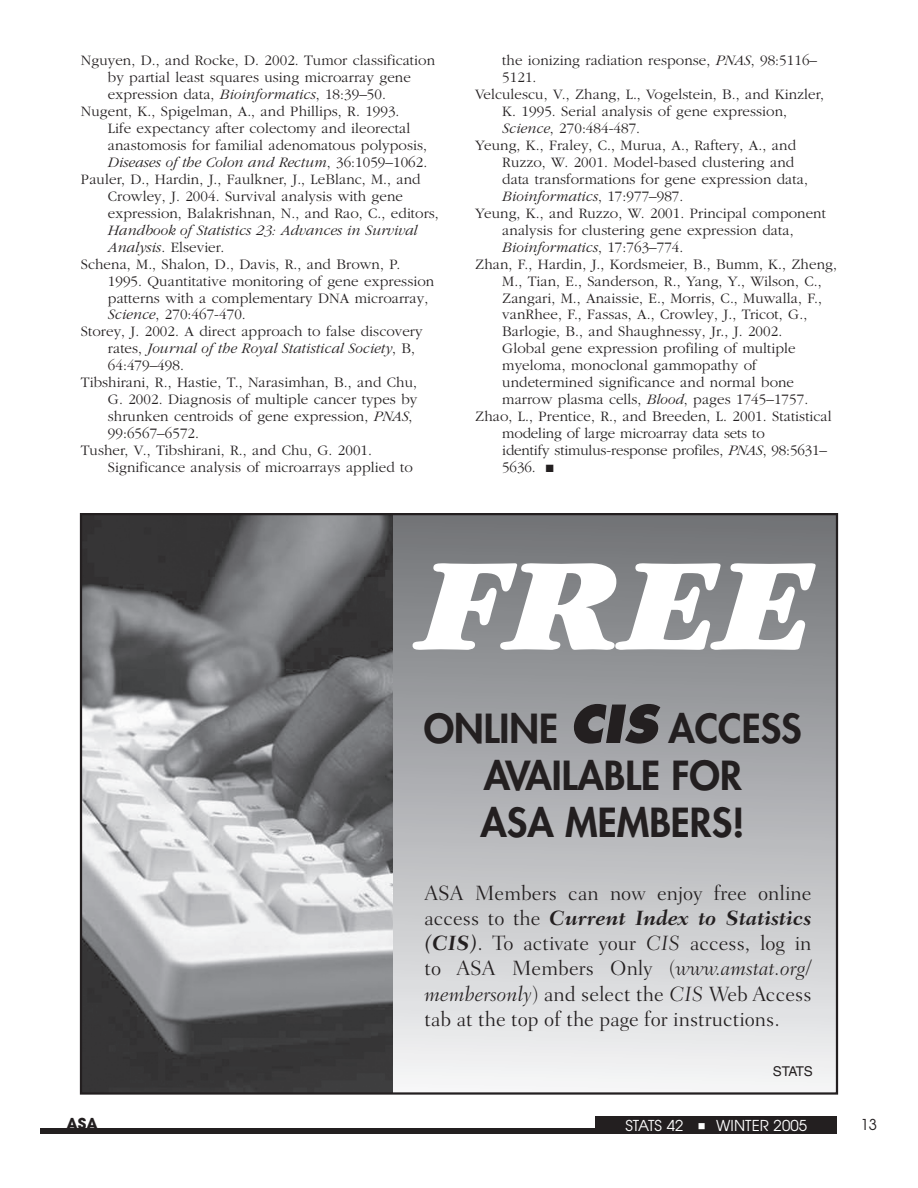
<style>
.page{position:relative;width:918px;height:1188px;background:#fff}
.page>*{position:absolute;margin:0;border:0;box-sizing:border-box;transform-origin:0 0}
.t1{font:italic 900 138px "Garamond";color:#fff}
.t2{font:800 39px/46.8px "Futura";color:#231f20;text-align:center}
.t3{font:300 21px/25.2px "Fairfield LH";color:#231f20;text-align:justify}
.t4{font:300 15px "Garamond";letter-spacing:.005em;color:#231f20}
.t5{font:italic 300 15px "Garamond";color:#231f20}
.t6{font:15px "Avant Garde";letter-spacing:.005em;color:#fff}
.t7{font:700 15px "Avant Garde";color:#231f20}
.t8{font:15px "Avant Garde";color:#231f20}
.t9{font:13.5px "Helvetica";letter-spacing:-.06em;color:#231f20}
.t10{font:10.5px "Wingdings";color:#fff}
.s1{font-style:italic}
.s2{font-style:normal}
.s3{font-style:italic;font-size:51px}
.s4{font-weight:700;font-style:italic}
</style>
<div class="page">
<div style="left:366px;top:513px;width:470px;height:581px;background:linear-gradient(to bottom,#6f7174,#f5f5f7)"></div>
<img style="left:83px;top:516px;width:310px;height:576px">
<div style="left:40px;top:1129px;width:572px;height:5px;background:#231f20"></div>
<div style="left:595px;top:1117px;width:242px;height:17px;background:#231f20"></div>
<p class="t4" style="left:81px;top:53px;width:356px">Nguyen, D., and Rocke, D. 2002. Tumor classification</p>
<p class="t4" style="left:108px;top:70px;width:305px">by partial least squares using microarray gene</p>
<p class="t4" style="left:108px;top:87px;width:280px">expression data, <span class="s1">Bioinformatics</span>, 18:39–50.</p>
<p class="t4" style="left:81px;top:103px;width:320px">Nugent, K., Spigelman, A., and Phillips, R. 1993.</p>
<p class="t4" style="left:108px;top:120px;width:304px">Life expectancy after colectomy and ileorectal</p>
<p class="t4" style="left:108px;top:137px;width:321px">anastomosis for familial adenomatous polyposis,</p>
<p class="t5" style="left:108px;top:154px;width:321px">Diseases of the Colon and Rectum<span class="s2">, 36:1059–1062.</span></p>
<p class="t4" style="left:81px;top:171px;width:341px">Pauler, D., Hardin, J., Faulkner, J., LeBlanc, M., and</p>
<p class="t4" style="left:108px;top:188px;width:297px">Crowley, J. 2004. Survival analysis with gene</p>
<p class="t4" style="left:108px;top:205px;width:332px">expression, Balakrishnan, N., and Rao, C., editors,</p>
<p class="t5" style="left:108px;top:222px;width:311px">Handbook of Statistics 23: Advances in Survival</p>
<p class="t4" style="left:108px;top:239px;width:118px"><span class="s1">Analysis</span>. Elsevier.</p>
<p class="t4" style="left:81px;top:256px;width:321px">Schena, M., Shalon, D., Davis, R., and Brown, P.</p>
<p class="t4" style="left:108px;top:273px;width:328px">1995. Quantitative monitoring of gene expression</p>
<p class="t4" style="left:108px;top:290px;width:322px">patterns with a complementary DNA microarray,</p>
<p class="t4" style="left:108px;top:307px;width:139px"><span class="s1">Science</span>, 270:467-470.</p>
<p class="t4" style="left:81px;top:324px;width:343px">Storey, J. 2002. A direct approach to false discovery</p>
<p class="t5" style="left:108px;top:341px;width:309px"><span class="s2">rates,</span> Journal of the Royal Statistical Society<span class="s2">, B,</span></p>
<p class="t4" style="left:108px;top:358px;width:78px">64:479–498.</p>
<p class="t4" style="left:81px;top:375px;width:338px">Tibshirani, R., Hastie, T., Narasimhan, B., and Chu,</p>
<p class="t4" style="left:108px;top:392px;width:311px">G. 2002. Diagnosis of multiple cancer types by</p>
<p class="t4" style="left:108px;top:409px;width:306px">shrunken centroids of gene expression, <span class="s1">PNAS</span>,</p>
<p class="t4" style="left:108px;top:426px;width:93px">99:6567–6572.</p>
<p class="t4" style="left:81px;top:442px;width:293px">Tusher, V., Tibshirani, R., and Chu, G. 2001.</p>
<p class="t4" style="left:108px;top:459px;width:306px">Significance analysis of microarrays applied to</p>
<p class="t4" style="left:502px;top:53px;width:316px">the ionizing radiation response, <span class="s1">PNAS</span>, 98:5116–</p>
<p class="t4" style="left:502px;top:70px;width:36px">5121.</p>
<p class="t4" style="left:475px;top:87px;width:350px">Velculescu, V., Zhang, L., Vogelstein, B., and Kinzler,</p>
<p class="t4" style="left:502px;top:103px;width:286px">K. 1995. Serial analysis of gene expression,</p>
<p class="t4" style="left:502px;top:120px;width:139px"><span class="s1">Science</span>, 270:484-487.</p>
<p class="t4" style="left:475px;top:137px;width:322px">Yeung, K., Fraley, C., Murua, A., Raftery, A., and</p>
<p class="t4" style="left:502px;top:154px;width:294px">Ruzzo, W. 2001. Model-based clustering and</p>
<p class="t4" style="left:502px;top:171px;width:307px">data transformations for gene expression data,</p>
<p class="t5" style="left:502px;top:188px;width:183px">Bioinformatics<span class="s2">, 17:977–987.</span></p>
<p class="t4" style="left:475px;top:205px;width:352px">Yeung, K., and Ruzzo, W. 2001. Principal component</p>
<p class="t4" style="left:502px;top:222px;width:293px">analysis for clustering gene expression data,</p>
<p class="t5" style="left:502px;top:239px;width:183px">Bioinformatics<span class="s2">, 17:763–774.</span></p>
<p class="t4" style="left:475px;top:256px;width:363px">Zhan, F., Hardin, J., Kordsmeier, B., Bumm, K., Zheng,</p>
<p class="t4" style="left:502px;top:273px;width:321px">M., Tian, E., Sanderson, R., Yang, Y., Wilson, C.,</p>
<p class="t4" style="left:502px;top:290px;width:321px">Zangari, M., Anaissie, E., Morris, C., Muwalla, F.,</p>
<p class="t4" style="left:502px;top:307px;width:306px">vanRhee, F., Fassas, A., Crowley, J., Tricot, G.,</p>
<p class="t4" style="left:502px;top:324px;width:281px">Barlogie, B., and Shaughnessy, Jr., J. 2002.</p>
<p class="t4" style="left:502px;top:341px;width:295px">Global gene expression profiling of multiple</p>
<p class="t4" style="left:502px;top:358px;width:256px">myeloma, monoclonal gammopathy of</p>
<p class="t4" style="left:502px;top:375px;width:293px">undetermined significance and normal bone</p>
<p class="t4" style="left:502px;top:392px;width:307px">marrow plasma cells, <span class="s1">Blood</span>, pages 1745–1757.</p>
<p class="t4" style="left:475px;top:409px;width:358px">Zhao, L., Prentice, R., and Breeden, L. 2001. Statistical</p>
<p class="t4" style="left:502px;top:426px;width:264px">modeling of large microarray data sets to</p>
<p class="t4" style="left:502px;top:442px;width:326px">identify stimulus-response profiles, <span class="s1">PNAS</span>, 98:5631–</p>
<p class="t4" style="left:502px;top:459px;width:53px">5636. ■</p>
<h1 class="t1" style="left:418px;top:531px;width:395px">FREE</h1>
<h2 class="t2" style="left:424px;top:705px;width:379px">ONLINE <span class="s3">CIS</span> ACCESS<br>AVAILABLE FOR<br>ASA MEMBERS!</h2>
<p class="t3" style="left:424px;top:880px;width:389px">ASA Members can now enjoy free online access to the <span class="s4">Current Index to Statistics (CIS)</span>. To activate your <span class="s1">CIS</span> access, log in to ASA Members Only (<span class="s1">www.amstat.org/ membersonly</span>) and select the <span class="s1">CIS</span> Web Access tab at the top of the page for instructions.</p>
<p class="t9" style="left:773px;top:1063px;width:42px">STATS</p>
<p class="t7" style="left:66px;top:1114px;width:33px">ASA</p>
<p class="t6" style="left:625px;top:1117px;width:60px">STATS 42</p>
<p class="t6" style="left:716px;top:1117px;width:92px">WINTER 2005</p>
<p class="t10" style="left:698px;top:1120px;width:9px">■</p>
<p class="t8" style="left:861px;top:1115px;width:18px">13</p>
</div>
